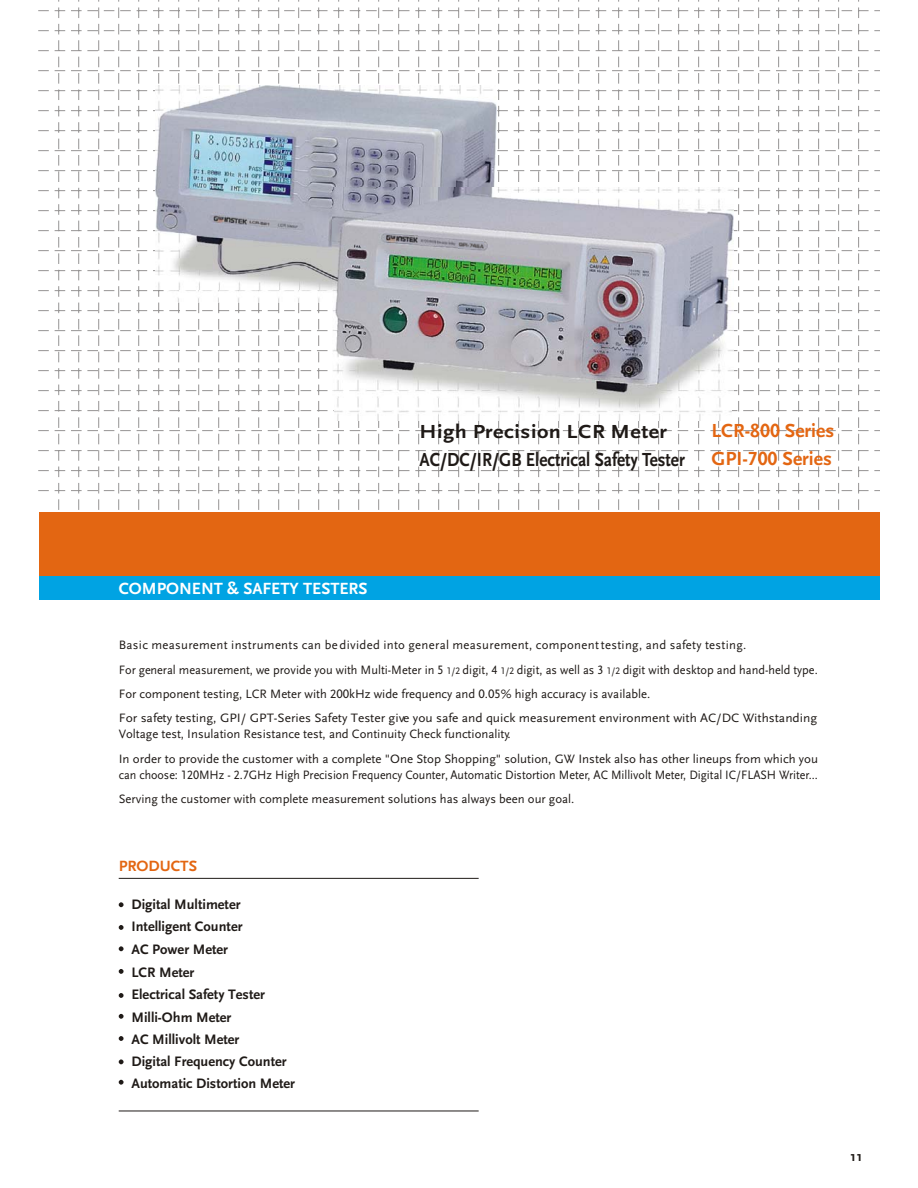
<style>
.page{position:relative;width:918px;height:1188px;background:#fff}
.page>*{position:absolute;margin:0;border:0;box-sizing:border-box;transform-origin:0 0}
.t1{font:700 19.8px "Scala Sans LF";color:#1f1a17;scale:.87 1}
.t2{font:700 19.8px "Scala Sans LF";color:#e36612}
.t3{font:700 19.8px "Scala Sans LF";letter-spacing:.025em;color:#1f1a17;scale:1.12 1}
.t4{font:700 16.95px "Scala Sans";color:#fff}
.t5{font:700 15.45px "Scala Sans";color:#e36612}
.t6{font:700 14.25px/22.6px "Scala Sans";color:#1f1a17}
.t7{font:700 14.1px "Scala Sans";color:#1f1a17}
.t8{font:12.75px/24.3px "Scala Sans LF";color:#1f1a17}
.t9{font:12.75px/24.3px "Scala Sans LF";color:#1f1a17;scale:.95 1}
.s1{font-size:9.9px}
</style>
<div class="page">
<svg style="left:39px;top:0;width:840px;height:510px"></svg>
<div style="left:39px;top:512px;width:840px;height:80px;background:#e36612"></div>
<div style="left:39px;top:576px;width:840px;height:24px;background:#00a3e3"></div>
<hr style="left:119px;top:878px;width:360px;height:1px;background:#1f1a17">
<hr style="left:119px;top:1111px;width:360px;height:1px;background:#1f1a17">
<svg style="left:119px;top:902px;width:5px;height:5px"></svg>
<svg style="left:119px;top:925px;width:5px;height:5px"></svg>
<svg style="left:119px;top:1014px;width:5px;height:5px"></svg>
<svg style="left:119px;top:1059px;width:5px;height:5px"></svg>
<svg style="left:119px;top:1080px;width:5px;height:5px"></svg>
<svg style="left:119px;top:1036px;width:5px;height:5px"></svg>
<svg style="left:119px;top:946px;width:5px;height:5px"></svg>
<svg style="left:119px;top:969px;width:5px;height:5px"></svg>
<svg style="left:119px;top:993px;width:5px;height:5px"></svg>
<img style="left:168px;top:289px;width:165px;height:13px">
<img style="left:155px;top:86px;width:341px;height:203px">
<img style="left:335px;top:398px;width:396px;height:22px">
<img style="left:333px;top:188px;width:401px;height:210px">
<img style="left:458px;top:243px;width:26px;height:5px">
<img style="left:420px;top:240px;width:35px;height:6px">
<img style="left:386px;top:236px;width:31px;height:7px">
<h1 class="t3" style="left:419px;top:423px;width:223px">High Precision LCR Meter</h1>
<h1 class="t2" style="left:712px;top:422px;width:124px">LCR-800 Series</h1>
<h1 class="t1" style="left:419px;top:452px;width:307px">AC/DC/IR/GB Electrical Safety Tester</h1>
<h1 class="t2" style="left:712px;top:450px;width:122px">GPI-700 Series</h1>
<h2 class="t4" style="left:119px;top:582px;width:250px">COMPONENT &amp; SAFETY TESTERS</h2>
<p class="t8" style="left:119px;top:634px;width:701px">Basic measurement instruments can be divided into general measurement, component testing, and safety testing.<br>For general measurement, we provide you with Multi-Meter in 5 <span class="s1">1/2</span> digit, 4 <span class="s1">1/2</span> digit, as well as 3 <span class="s1">1/2</span> digit with desktop and hand-held type.<br>For component testing, LCR Meter with 200kHz wide frequency and 0.05% high accuracy is available.<br>For safety testing, GPI/ GPT-Series Safety Tester give you safe and quick measurement environment with AC/DC Withstanding</p>
<p class="t8" style="left:119px;top:723px;width:701px">Voltage test, Insulation Resistance test, and Continuity Check functionality.<br>In order to provide the customer with a complete "One Stop Shopping" solution, GW Instek also has other lineups from which you</p>
<p class="t9" style="left:119px;top:764px;width:737px">can choose: 120MHz - 2.7GHz High Precision Frequency Counter, Automatic Distortion Meter, AC Millivolt Meter, Digital IC/FLASH Writer...<br>Serving the customer with complete measurement solutions has always been our goal.</p>
<p class="t5" style="left:119px;top:860px;width:80px">PRODUCTS</p>
<p class="t6" style="left:131px;top:894px;width:135px">Digital Multimeter<br>Intelligent Counter<br>AC Power Meter<br>LCR Meter<br>Electrical Safety Tester<br>Milli-Ohm Meter<br>AC Millivolt Meter</p>
<p class="t6" style="left:131px;top:1051px;width:165px;line-height:22.2px">Digital Frequency Counter<br>Automatic Distortion Meter</p>
<p class="t7" style="left:851px;top:1150px;width:13px">11</p>
</div>
